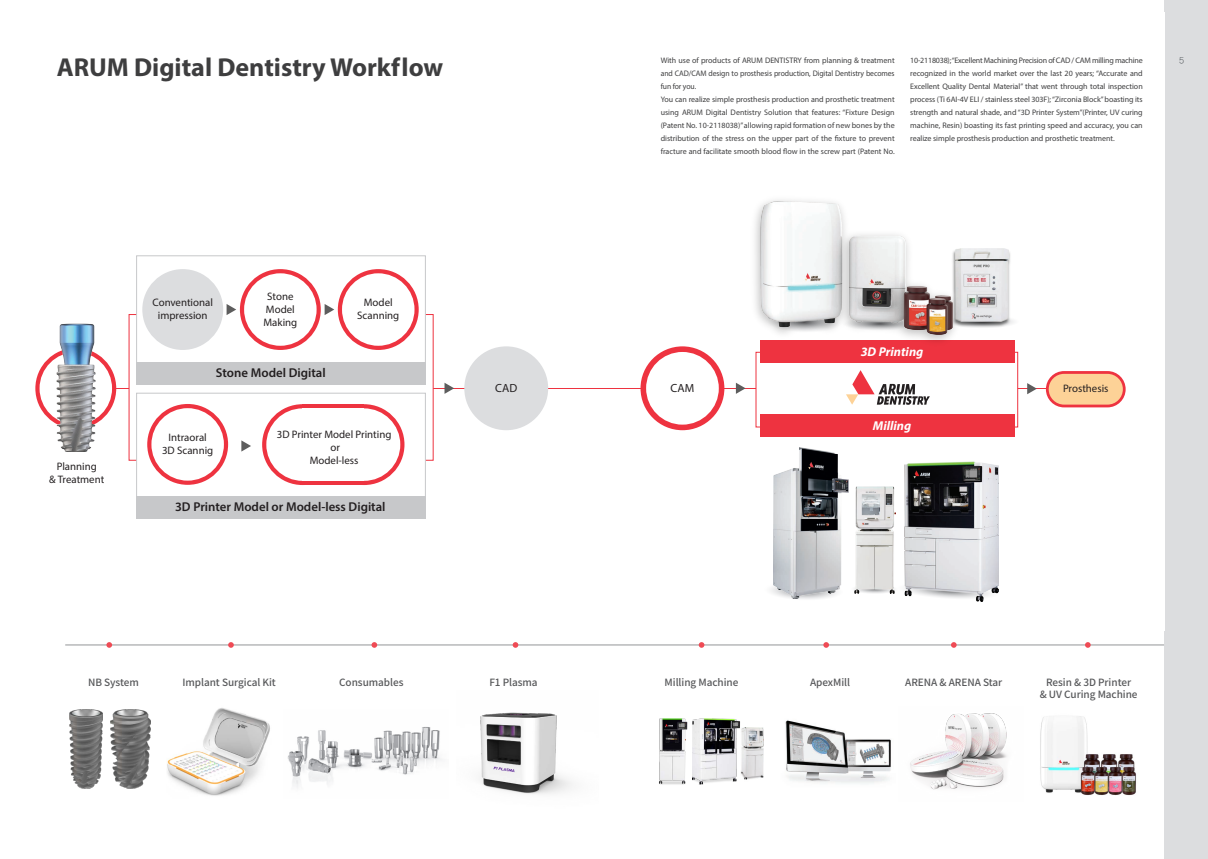
<style>
.page{position:relative;width:1208px;height:859px;background:#fff}
.page>*{position:absolute;margin:0;border:0;box-sizing:border-box;transform-origin:0 0}
.t1{font:700 26px "Myriad Pro";color:#3e3e3f}
.t2{font:600 12.8px "Myriad Pro";color:#231f20}
.t3{font:italic 700 12.8px "Myriad Pro";color:#fff}
.t4{font:11.8px "Myriad Pro";color:#231f20}
.t5{font:10.8px/13px "Myriad Pro";color:#231f20;text-align:center}
.t6{font:500 10px "Noto Sans CJ Kkr";letter-spacing:-.005em;color:#57585a}
.t7{font:9px "YDIYGO310";color:#353b40}
.t8{font:8px/13px "Myriad Pro";letter-spacing:-.005em;color:#3e3e3f;text-align:justify}
</style>
<div class="page">
<div style="left:1164px;top:0;width:44px;height:859px;background:#dcdddf"></div>
<hr style="left:65px;top:645px;width:1099px;height:1px;background:#939598">
<div style="left:759px;top:340px;width:255px;height:23px;background:#ee3340"></div>
<div style="left:759px;top:414px;width:255px;height:22px;background:#ee3340"></div>
<svg style="left:846px;top:370px;width:84px;height:35px"></svg>
<div style="left:1010px;top:352px;width:8px;height:75px;border:1px solid #ee3340"></div>
<div style="left:755px;top:352px;width:8px;height:75px;border:1px solid #ee3340"></div>
<hr style="left:433px;top:388px;width:323px;height:1px;background:#ee3340">
<svg style="left:116px;top:388px;width:13px;height:1px"></svg>
<hr style="left:1017px;top:388px;width:31px;height:1px;background:#ee3340">
<div style="left:136px;top:362px;width:290px;height:22px;background:#c7c8ca"></div>
<div style="left:136px;top:255px;width:290px;height:108px;border:1px solid #c7c8ca"></div>
<div style="left:136px;top:393px;width:290px;height:105px;border:1px solid #c7c8ca"></div>
<div style="left:136px;top:496px;width:290px;height:22px;background:#c7c8ca"></div>
<svg style="left:227px;top:304px;width:9px;height:11px"></svg>
<svg style="left:241px;top:440px;width:10px;height:12px"></svg>
<svg style="left:325px;top:304px;width:9px;height:11px"></svg>
<div style="left:142px;top:269px;width:81px;height:81px;background:#dcdddf;border-radius:50%"></div>
<svg style="left:338px;top:269px;width:81px;height:81px"></svg>
<div style="left:342px;top:273px;width:72px;height:73px;background:#fff;border-radius:50%"></div>
<div style="left:147px;top:404px;width:81px;height:81px;background:#ee3340;border-radius:50%"></div>
<div style="left:151px;top:408px;width:73px;height:73px;background:#fff;border-radius:50%"></div>
<svg style="left:35px;top:348px;width:81px;height:81px"></svg>
<div style="left:40px;top:352px;width:72px;height:73px;background:#fff;border-radius:50%"></div>
<svg style="left:240px;top:269px;width:81px;height:81px"></svg>
<div style="left:244px;top:273px;width:72px;height:73px;background:#fff;border-radius:50%"></div>
<svg style="left:771px;top:580px;width:228px;height:22px"></svg>
<img style="left:773px;top:447px;width:75px;height:151px">
<img style="left:854px;top:486px;width:41px;height:107px">
<img style="left:904px;top:462px;width:94px;height:139px">
<svg style="left:444px;top:383px;width:10px;height:11px"></svg>
<svg style="left:736px;top:383px;width:9px;height:11px"></svg>
<div style="left:464px;top:346px;width:84px;height:84px;background:#dcdddf;border-radius:50%"></div>
<div style="left:640px;top:346px;width:84px;height:84px;background:#ee3340;border-radius:50%"></div>
<div style="left:646px;top:352px;width:73px;height:73px;background:#fff;border-radius:50%"></div>
<svg style="left:1027px;top:383px;width:9px;height:11px"></svg>
<svg style="left:1046px;top:371px;width:79px;height:36px"></svg>
<div style="left:1048px;top:374px;width:74px;height:31px;background:#fdd297;border-radius:15px"></div>
<div style="left:262px;top:404px;width:81px;height:81px;background:#ee3340;border-radius:50%"></div>
<svg style="left:323px;top:404px;width:81px;height:81px"></svg>
<div style="left:302px;top:404px;width:62px;height:81px;background:#ee3340"></div>
<div style="left:266px;top:408px;width:73px;height:73px;background:#fff;border-radius:50%"></div>
<div style="left:328px;top:408px;width:72px;height:73px;background:#fff;border-radius:50%"></div>
<div style="left:302px;top:408px;width:62px;height:73px;background:#fff"></div>
<img style="left:963px;top:248px;width:50px;height:80px">
<img style="left:963px;top:249px;width:46px;height:72px">
<img style="left:54px;top:323px;width:44px;height:128px">
<img style="left:755px;top:200px;width:208px;height:150px">
<img style="left:760px;top:201px;width:192px;height:134px">
<img style="left:167px;top:708px;width:103px;height:88px">
<img style="left:287px;top:727px;width:155px;height:61px">
<img style="left:480px;top:712px;width:93px;height:82px">
<img style="left:785px;top:720px;width:106px;height:64px">
<img style="left:910px;top:713px;width:97px;height:77px">
<img style="left:741px;top:728px;width:22px;height:52px">
<img style="left:695px;top:718px;width:46px;height:67px">
<img style="left:659px;top:718px;width:36px;height:67px">
<svg style="left:1085px;top:642px;width:5px;height:6px"></svg>
<svg style="left:951px;top:642px;width:5px;height:6px"></svg>
<svg style="left:823px;top:642px;width:6px;height:6px"></svg>
<svg style="left:698px;top:642px;width:6px;height:6px"></svg>
<img style="left:1040px;top:716px;width:96px;height:80px">
<img style="left:69px;top:709px;width:34px;height:80px">
<img style="left:111px;top:709px;width:39px;height:79px">
<svg style="left:371px;top:642px;width:6px;height:6px"></svg>
<svg style="left:512px;top:642px;width:6px;height:6px"></svg>
<svg style="left:228px;top:642px;width:6px;height:6px"></svg>
<svg style="left:106px;top:642px;width:6px;height:6px"></svg>
<p class="t1" style="left:57px;top:51px;width:388px">ARUM Digital Dentistry Workflow</p>
<p class="t8" style="left:660px;top:54px;width:235px">With use of products of ARUM DENTISTRY from planning &amp; treatment and CAD/CAM design to prosthesis production, Digital Dentistry becomes fun for you.</p>
<p class="t8" style="left:660px;top:93px;width:235px">You can realize simple prosthesis production and prosthetic treatment using ARUM Digital Dentistry Solution that features: “Fixture Design (Patent No. 10-2118038)” allowing rapid formation of new bones by the distribution of the stress on the upper part of the fixture to prevent fracture and facilitate smooth blood flow in the screw part (Patent No.</p>
<p class="t8" style="left:910px;top:54px;width:234px">10-2118038); “Excellent Machining Precision of CAD / CAM milling machine recognized in the world market over the last 20 years; “Accurate and Excellent Quality Dental Material” that went through total inspection process (Ti 6AI-4V ELI / stainless steel 303F); “Zirconia Block” boasting its strength and natural shade, and “3D Printer System”(Printer, UV curing machine, Resin) boasting its fast printing speed and accuracy, you can realize simple prosthesis production and prosthetic treatment.</p>
<p class="t7" style="left:1179px;top:55px;width:7px">5</p>
<p class="t5" style="left:49px;top:460px;width:57px">Planning<br>&amp; Treatment</p>
<p class="t5" style="left:263px;top:289px;width:35px">Stone<br>Model<br>Making</p>
<p class="t5" style="left:152px;top:296px;width:62px">Conventional impression</p>
<p class="t5" style="left:357px;top:296px;width:44px">Model<br>Scanning</p>
<p class="t2" style="left:216px;top:365px;width:111px">Stone Model Digital</p>
<p class="t5" style="left:162px;top:431px;width:53px">Intraoral<br>3D Scannig</p>
<p class="t5" style="left:277px;top:427px;width:116px">3D Printer Model Printing or<br>Model-less</p>
<p class="t2" style="left:175px;top:499px;width:212px">3D Printer Model or Model-less Digital</p>
<p class="t3" style="left:860px;top:343px;width:64px">3D Printing</p>
<p class="t4" style="left:495px;top:381px;width:24px">CAD</p>
<p class="t4" style="left:670px;top:381px;width:25px">CAM</p>
<p class="t5" style="left:1063px;top:382px;width:47px">Prosthesis</p>
<p class="t3" style="left:872px;top:417px;width:40px">Milling</p>
<p class="t6" style="left:88px;top:676px;width:52px">NB System</p>
<p class="t6" style="left:182px;top:676px;width:95px">Implant Surgical Kit</p>
<p class="t6" style="left:339px;top:676px;width:66px">Consumables</p>
<p class="t6" style="left:489px;top:676px;width:50px">F1 Plasma</p>
<p class="t6" style="left:1046px;top:676px;width:86px">Resin &amp; 3D Printer</p>
<p class="t6" style="left:1039px;top:688px;width:99px">&amp; UV Curing Machine</p>
<p class="t6" style="left:664px;top:676px;width:75px">Milling Machine</p>
<p class="t6" style="left:810px;top:676px;width:42px">ApexMill</p>
<p class="t6" style="left:905px;top:676px;width:98px">ARENA &amp; ARENA Star</p>
</div>
